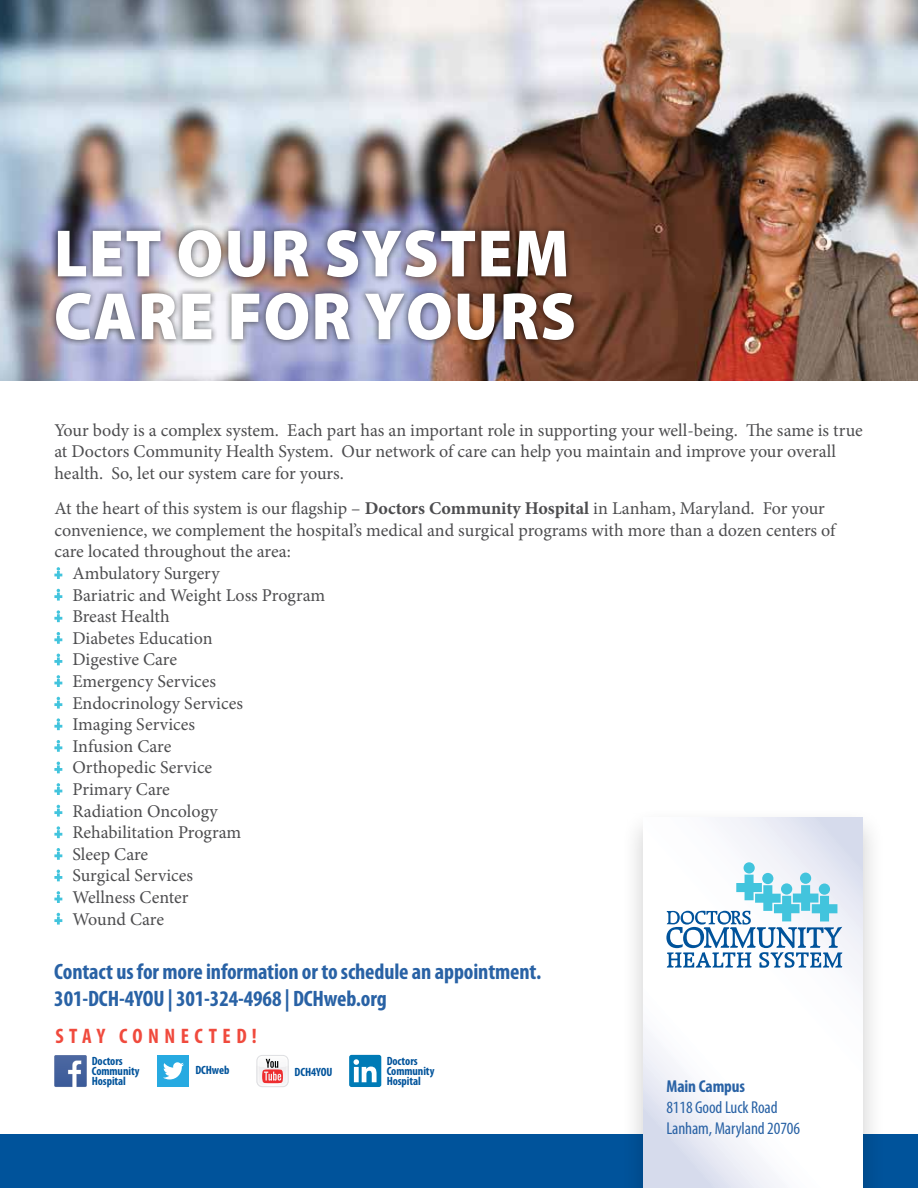
<style>
.page{position:relative;width:918px;height:1188px;background:#fff}
.page>*{position:absolute;margin:0;border:0;box-sizing:border-box;transform-origin:0 0}
.t1{font:900 67.5px/62.8px "Myriad";letter-spacing:.015em;color:#fff;scale:.95 1}
.t2{font:700 condensed 22.35px/27.5px "Myriad Pro";letter-spacing:-.005em;color:#2962a5}
.t3{font:700 condensed 21px "Myriad Pro";letter-spacing:.26em;color:#f04a3d}
.t4{font:18px/21.6px "Minion Pro";color:#4d4d4f}
.t5{font:condensed 17.25px/21px "Myriad Pro";letter-spacing:-.005em;color:#2962a5}
.t6{font:700 condensed 17.25px "Myriad Pro";letter-spacing:-.005em;color:#2962a5}
.t7{font:700 condensed 12px/10.1px "Myriad Pro";letter-spacing:-.005em;color:#00539b}
.s1{font-weight:700}
</style>
<div class="page">
<div style="left:0;top:1134px;width:918px;height:54px;background:#00539b"></div>
<div style="left:620px;top:806px;width:266px;height:382px;background:#000;opacity:.2"></div>
<svg style="left:643px;top:817px;width:220px;height:371px"></svg>
<div style="left:744px;top:862px;width:11px;height:12px;background:#42c4dd;border-radius:50%"></div>
<div style="left:762px;top:873px;width:11px;height:11px;background:#42c4dd;border-radius:50%"></div>
<div style="left:800px;top:873px;width:11px;height:11px;background:#42c4dd;border-radius:50%"></div>
<svg style="left:666px;top:875px;width:176px;height:93px"></svg>
<svg style="left:54px;top:567px;width:8px;height:12px"></svg>
<svg style="left:54px;top:589px;width:8px;height:12px"></svg>
<svg style="left:54px;top:610px;width:8px;height:12px"></svg>
<svg style="left:54px;top:632px;width:8px;height:12px"></svg>
<svg style="left:54px;top:654px;width:8px;height:11px"></svg>
<svg style="left:54px;top:675px;width:8px;height:12px"></svg>
<svg style="left:54px;top:697px;width:8px;height:12px"></svg>
<svg style="left:54px;top:718px;width:8px;height:12px"></svg>
<svg style="left:54px;top:740px;width:8px;height:12px"></svg>
<svg style="left:54px;top:762px;width:8px;height:11px"></svg>
<svg style="left:54px;top:783px;width:8px;height:12px"></svg>
<svg style="left:54px;top:805px;width:8px;height:12px"></svg>
<svg style="left:54px;top:826px;width:8px;height:12px"></svg>
<svg style="left:54px;top:848px;width:8px;height:12px"></svg>
<svg style="left:54px;top:870px;width:8px;height:11px"></svg>
<svg style="left:54px;top:891px;width:8px;height:12px"></svg>
<svg style="left:54px;top:913px;width:8px;height:12px"></svg>
<img style="left:0;top:0;width:918px;height:380px">
<div style="left:49px;top:223px;width:532px;height:124px;background:#000;opacity:.59"></div>
<svg style="left:54px;top:1055px;width:33px;height:32px"></svg>
<svg style="left:256px;top:1055px;width:33px;height:32px"></svg>
<div style="left:158px;top:1055px;width:31px;height:32px;background:#27aae1"></div>
<svg style="left:163px;top:1062px;width:21px;height:17px"></svg>
<div style="left:349px;top:1055px;width:32px;height:32px;background:#007bb6;border-radius:2px"></div>
<svg style="left:354px;top:1059px;width:23px;height:23px"></svg>
<h1 class="t1" style="left:54px;top:224px;width:551px">LET OUR SYSTEM<br>CARE FOR YOURS</h1>
<p class="t4" style="left:54px;top:419px;width:810px">Your body is a complex system. Each part has an important role in supporting your well-being. The same is true at Doctors Community Health System. Our network of care can help you maintain and improve your overall health. So, let our system care for yours.</p>
<p class="t4" style="left:54px;top:498px;width:772px">At the heart of this system is our flagship – <span class="s1">Doctors Community Hospital</span> in Lanham, Maryland. For your</p>
<p class="t4" style="left:54px;top:519px;width:783px">convenience, we complement the hospital’s medical and surgical programs with more than a dozen centers of</p>
<p class="t4" style="left:54px;top:541px;width:238px">care located throughout the area:</p>
<p class="t4" style="left:72px;top:563px;width:149px">Ambulatory Surgery</p>
<p class="t4" style="left:72px;top:584px;width:254px">Bariatric and Weight Loss Program</p>
<p class="t4" style="left:72px;top:606px;width:99px">Breast Health</p>
<p class="t4" style="left:72px;top:627px;width:142px">Diabetes Education</p>
<p class="t4" style="left:72px;top:649px;width:106px">Digestive Care</p>
<p class="t4" style="left:72px;top:671px;width:145px">Emergency Services</p>
<p class="t4" style="left:72px;top:692px;width:172px">Endocrinology Services</p>
<p class="t4" style="left:72px;top:714px;width:124px">Imaging Services</p>
<p class="t4" style="left:72px;top:735px;width:100px">Infusion Care</p>
<p class="t4" style="left:72px;top:757px;width:141px">Orthopedic Service</p>
<p class="t4" style="left:72px;top:779px;width:99px">Primary Care</p>
<p class="t4" style="left:72px;top:800px;width:147px">Radiation Oncology</p>
<p class="t4" style="left:72px;top:822px;width:170px">Rehabilitation Program</p>
<p class="t4" style="left:72px;top:843px;width:77px">Sleep Care</p>
<p class="t4" style="left:72px;top:865px;width:122px">Surgical Services</p>
<p class="t4" style="left:72px;top:887px;width:118px">Wellness Center</p>
<p class="t4" style="left:72px;top:908px;width:93px">Wound Care</p>
<p class="t2" style="left:54px;top:957px;width:489px">Contact us for more information or to schedule an appointment.<br>301-DCH-4YOU | 301-324-4968 | DCHweb.org</p>
<p class="t3" style="left:55px;top:1023px;width:203px">STAY CONNECTED!</p>
<p class="t7" style="left:92px;top:1056px;width:49px">Doctors<br>Community<br>Hospital</p>
<p class="t7" style="left:195px;top:1065px;width:36px">DCHweb</p>
<p class="t7" style="left:295px;top:1067px;width:40px">DCH4YOU</p>
<p class="t7" style="left:387px;top:1055px;width:49px">Doctors<br>Community<br>Hospital</p>
<p class="t6" style="left:666px;top:1075px;width:80px">Main Campus</p>
<p class="t5" style="left:666px;top:1097px;width:135px">8118 Good Luck Road<br>Lanham, Maryland 20706</p>
</div>
